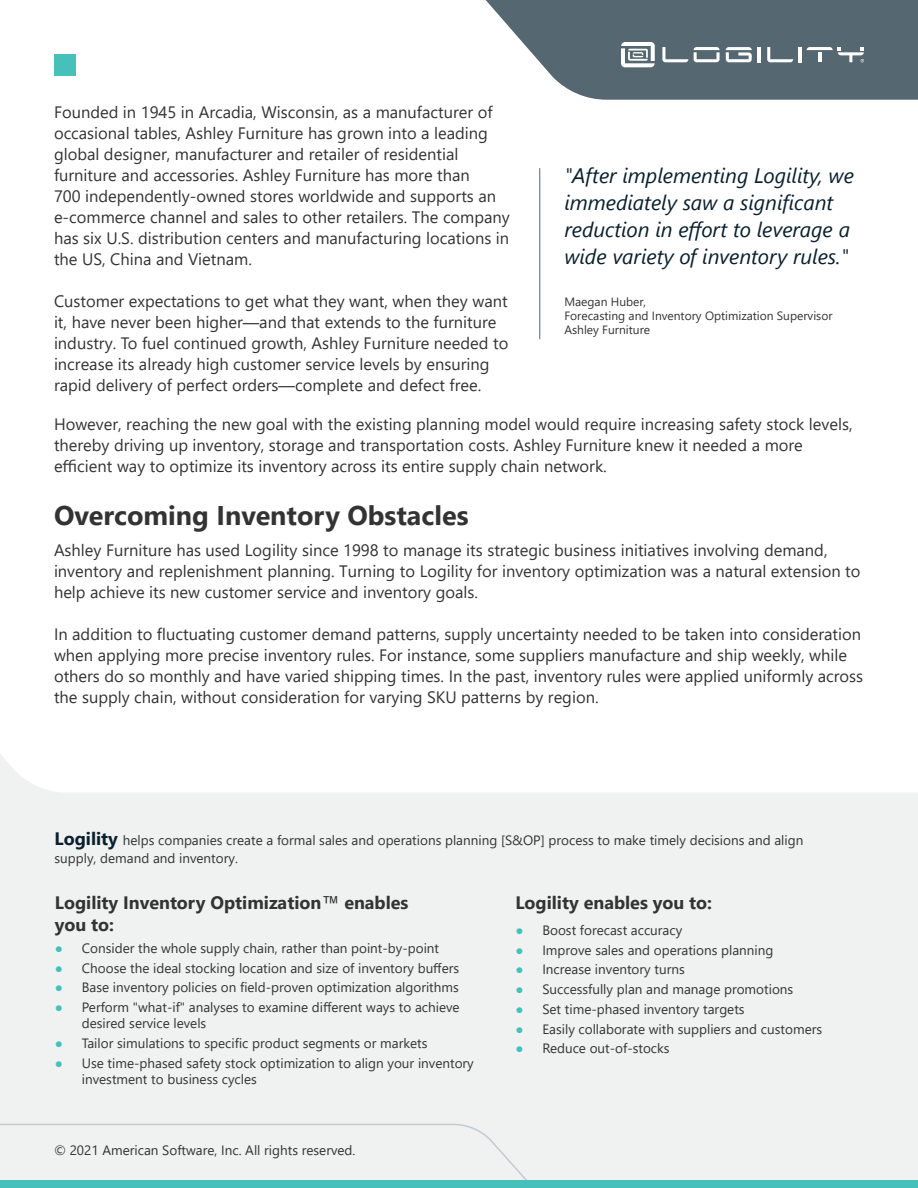
<style>
.page{position:relative;width:918px;height:1188px;background:#fff}
.page>*{position:absolute;margin:0;border:0;box-sizing:border-box;transform-origin:0 0}
.t1{font:700 27px "Segoe UI";color:#323332}
.t2{font:italic 21px/27px "Segoe UI";color:#09202d}
.t3{font:700 18px/21.6px "Segoe UI";color:#323332}
.t4{font:16.5px/21px "Segoe UI";color:#323332}
.t5{font:13.5px/16.2px "Segoe UI";color:#323332}
.t6{font:12px/14.4px "Segoe UI";color:#323332}
.s1{font-family:"Arial"}
.s2{font-weight:700;font-size:18px;color:#09202d}
.s3{font-family:"Arial";font-weight:400}
.s4{font-family:"Arial";font-weight:900;color:#45c0bb}
</style>
<div class="page">
<svg style="left:485px;top:0;width:433px;height:100px;background:#697981"></svg>
<svg style="left:662px;top:47px;width:26px;height:15px"></svg>
<svg style="left:767px;top:47px;width:26px;height:15px"></svg>
<svg style="left:694px;top:47px;width:26px;height:15px"></svg>
<svg style="left:726px;top:47px;width:26px;height:15px"></svg>
<hr style="left:798px;top:47px;width:3px;height:15px;background:#fff">
<hr style="left:758px;top:47px;width:3px;height:15px;background:#fff">
<svg style="left:621px;top:42px;width:34px;height:25px"></svg>
<svg style="left:807px;top:47px;width:57px;height:15px"></svg>
<svg style="left:0;top:754px;width:918px;height:426px;fill:#f0f1f1"></svg>
<div style="left:0;top:1123px;width:558px;height:57px;background:#f0f1f1"></div>
<div style="left:0;top:1180px;width:918px;height:8px;background:#45c0bb"></div>
<div style="left:54px;top:54px;width:22px;height:22px;background:#45c0bb"></div>
<hr style="left:539px;top:168px;width:1px;height:171px;background:#516772">
<p class="t4" style="left:54px;top:103px;width:457px">Founded in 1945 in Arcadia, Wisconsin, as a manufacturer of occasional tables, Ashley Furniture has grown into a leading global designer, manufacturer and retailer of residential furniture and accessories. Ashley Furniture has more than<br>700 independently-owned stores worldwide and supports an e-commerce channel and sales to other retailers. The company has six U.S. distribution centers and manufacturing locations in the US, China and Vietnam.</p>
<p class="t4" style="left:54px;top:289px;width:456px">Customer expectations to get what they want, when they want it, have never been higher<span class="s1">—</span>and that extends to the furniture industry. To fuel continued growth, Ashley Furniture needed to increase its already high customer service levels by ensuring rapid delivery of perfect orders<span class="s1">—</span>complete and defect free.</p>
<p class="t2" style="left:564px;top:164px;width:291px">"After implementing Logility, we immediately saw a significant reduction in effort to leverage a wide variety of inventory rules."</p>
<p class="t6" style="left:564px;top:293px;width:270px">Maegan Huber,<br>Forecasting and Inventory Optimization Supervisor<br>Ashley Furniture</p>
<p class="t4" style="left:54px;top:412px;width:800px">However, reaching the new goal with the existing planning model would require increasing safety stock levels, thereby driving up inventory, storage and transportation costs. Ashley Furniture knew it needed a more efficient way to optimize its inventory across its entire supply chain network.</p>
<h1 class="t1" style="left:54px;top:504px;width:416px">Overcoming Inventory Obstacles</h1>
<p class="t4" style="left:54px;top:538px;width:808px">Ashley Furniture has used Logility since 1998 to manage its strategic business initiatives involving demand, inventory and replenishment planning. Turning to Logility for inventory optimization was a natural extension to help achieve its new customer service and inventory goals.</p>
<p class="t4" style="left:54px;top:622px;width:811px">In addition to fluctuating customer demand patterns, supply uncertainty needed to be taken into consideration when applying more precise inventory rules. For instance, some suppliers manufacture and ship weekly, while others do so monthly and have varied shipping times. In the past, inventory rules were applied uniformly across the supply chain, without consideration for varying SKU patterns by region.</p>
<p class="t5" style="left:55px;top:830px;width:750px;line-height:18px"><span class="s2">Logility</span> helps companies create a formal sales and operations planning [S&amp;OP] process to make timely decisions and align supply, demand and inventory.</p>
<p class="t3" style="left:55px;top:894px;width:355px">Logility Inventory Optimization<span class="s3">™</span> enables you to:</p>
<p class="t5" style="left:55px;top:939px;width:386px"><span class="s4">●</span> Consider the whole supply chain, rather than point-by-point</p>
<p class="t5" style="left:55px;top:959px;width:406px"><span class="s4">●</span> Choose the ideal stocking location and size of inventory buffers</p>
<p class="t5" style="left:55px;top:978px;width:405px"><span class="s4">●</span> Base inventory policies on field-proven optimization algorithms</p>
<p class="t5" style="left:82px;top:998px;width:379px;text-indent:-27px"><span class="s4">●</span> Perform "what-if" analyses to examine different ways to achieve desired service levels</p>
<p class="t5" style="left:55px;top:1034px;width:374px"><span class="s4">●</span> Tailor simulations to specific product segments or markets</p>
<p class="t5" style="left:82px;top:1054px;width:393px;text-indent:-27px"><span class="s4">●</span> Use time-phased safety stock optimization to align your inventory investment to business cycles</p>
<p class="t5" style="left:54px;top:1144px;width:303px">© 2021 American Software, Inc. All rights reserved.</p>
<p class="t5" style="left:92px;top:1144px;width:9px">0</p>
<p class="t3" style="left:515px;top:894px;width:198px">Logility enables you to:</p>
<p class="t5" style="left:515px;top:923px;width:168px"><span class="s4">●</span> Boost forecast accuracy</p>
<p class="t5" style="left:515px;top:943px;width:260px"><span class="s4">●</span> Improve sales and operations planning</p>
<p class="t5" style="left:515px;top:963px;width:171px"><span class="s4">●</span> Increase inventory turns</p>
<p class="t5" style="left:515px;top:983px;width:279px"><span class="s4">●</span> Successfully plan and manage promotions</p>
<p class="t5" style="left:515px;top:1002px;width:231px"><span class="s4">●</span> Set time-phased inventory targets</p>
<p class="t5" style="left:515px;top:1019px;width:308px"><span class="s4">●</span> Easily collaborate with suppliers and customers</p>
<p class="t5" style="left:515px;top:1039px;width:156px"><span class="s4">●</span> Reduce out-of-stocks</p>
</div>
